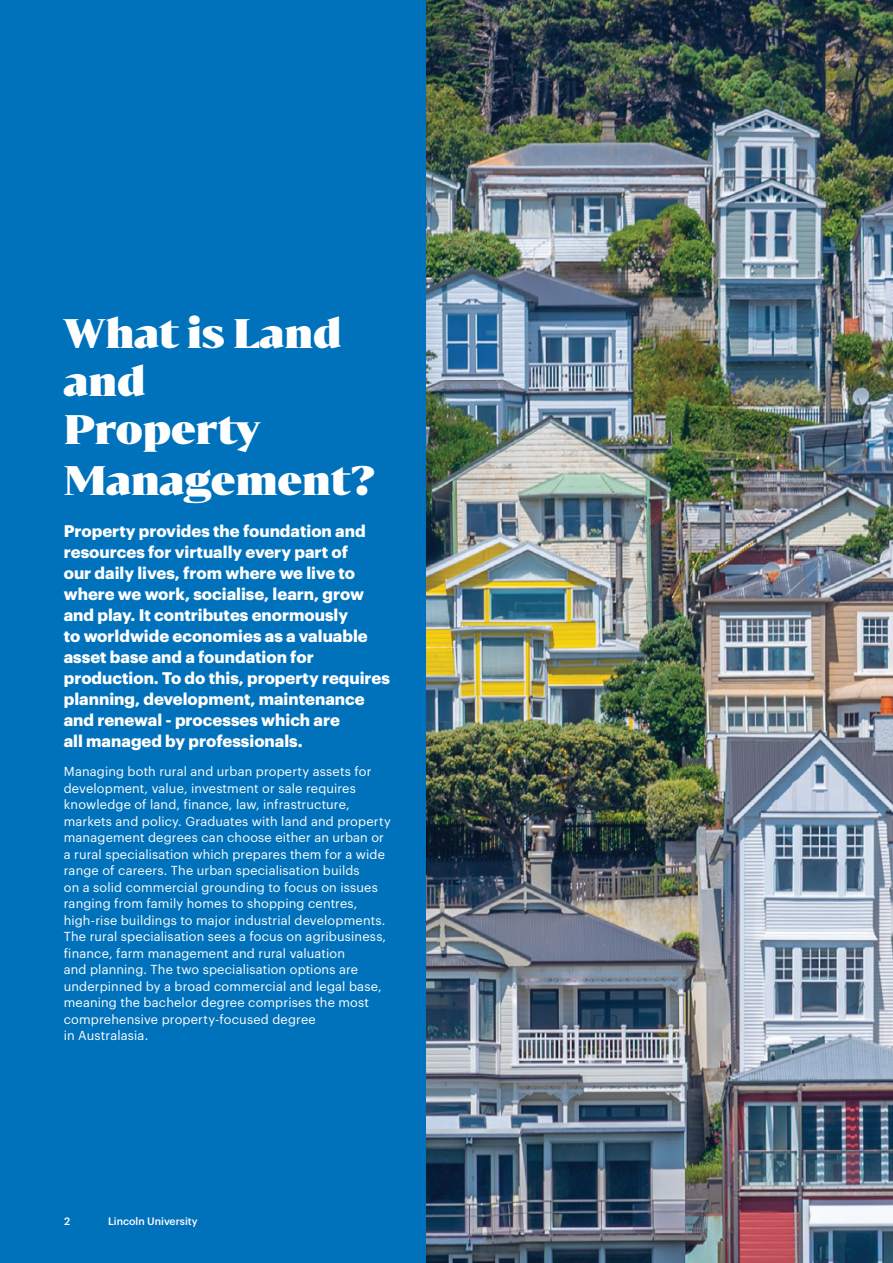
<style>
.page{position:relative;width:893px;height:1263px;background:#fff}
.page>*{position:absolute;margin:0;border:0;box-sizing:border-box;transform-origin:0 0}
.t1{font:900 39px/49.1px "Bw Darius";color:#fff}
.t2{font:700 16.5px/21px "Graphik";color:#fff}
.t3{font:12.75px/16.5px "Graphik";letter-spacing:.015em;color:#fff}
.t4{font:500 10.5px "Graphik";color:#fff}
</style>
<div class="page">
<img style="left:425px;top:0;width:468px;height:1263px">
<div style="left:0;top:0;width:425px;height:1263px;background:#0072bc"></div>
<h1 class="t1" style="left:64px;top:306px;width:313px">What is Land and<br>Property<br>Management?</h1>
<p class="t2" style="left:64px;top:519px;width:328px">Property provides the foundation and resources for virtually every part of<br>our daily lives, from where we live to where we work, socialise, learn, grow and play. It contributes enormously<br>to worldwide economies as a valuable asset base and a foundation for production. To do this, property requires planning, development, maintenance and renewal - processes which are<br>all managed by professionals.</p>
<p class="t3" style="left:64px;top:762px;width:328px">Managing both rural and urban property assets for development, value, investment or sale requires knowledge of land, finance, law, infrastructure, markets and policy. Graduates with land and property management degrees can choose either an urban or a rural specialisation which prepares them for a wide range of careers. The urban specialisation builds<br>on a solid commercial grounding to focus on issues ranging from family homes to shopping centres, high-rise buildings to major industrial developments.<br>The rural specialisation sees a focus on agribusiness, finance, farm management and rural valuation<br>and planning. The two specialisation options are underpinned by a broad commercial and legal base, meaning the bachelor degree comprises the most comprehensive property-focused degree<br>in Australasia.</p>
<p class="t4" style="left:64px;top:1213px;width:8px">2</p>
<p class="t4" style="left:108px;top:1213px;width:91px">Lincoln University</p>
</div>
